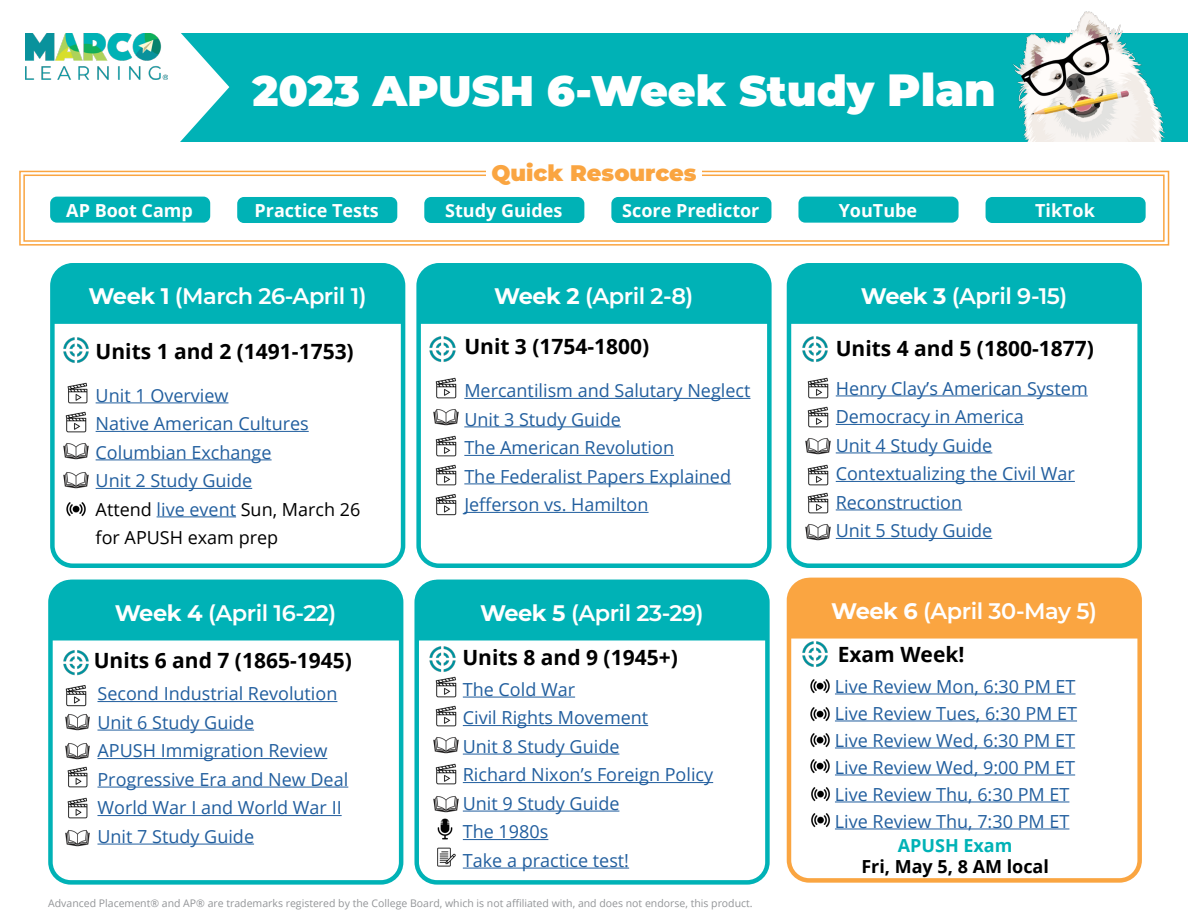
<style>
.page{position:relative;width:1188px;height:918px;background:#fff}
.page>*{position:absolute;margin:0;border:0;box-sizing:border-box;transform-origin:0 0}
.t1{font:900 42.75px "Montserrat";color:#fff}
.t2{font:600 22.5px "Montserrat";letter-spacing:-.02em;color:#fff}
.t3{font:900 22.5px "Montserrat";color:#faa541}
.t4{font:700 21px "Open Sans";color:#000}
.t5{font:18px/28.5px "Open Sans";color:#215e9e}
.t6{font:700 18px "Open Sans";color:#fff}
.t7{font:700 18px "Open Sans";color:#000}
.t8{font:700 18px "Open Sans";color:#00b2b6}
.t9{font:10.5px "Open Sans";color:#939598}
.s1{font-size:45.15px}
.s2{font-weight:700}
.s3{color:#000}
</style>
<div class="page">
<div style="left:179px;top:33px;width:1009px;height:108px;background:#00b2b6"></div>
<div style="left:50px;top:263px;width:355px;height:305px;border:4px solid #00b2b6;border-radius:20px"></div>
<div style="left:50px;top:263px;width:356px;height:63px;background:#00b2b6"></div>
<img style="left:63px;top:337px;width:26px;height:26px">
<div style="left:416px;top:263px;width:356px;height:305px;border:4px solid #00b2b6;border-radius:20px"></div>
<div style="left:416px;top:263px;width:356px;height:63px;background:#00b2b6"></div>
<img style="left:429px;top:336px;width:27px;height:26px">
<div style="left:787px;top:263px;width:355px;height:305px;border:4px solid #00b2b6;border-radius:20px"></div>
<div style="left:786px;top:263px;width:356px;height:63px;background:#00b2b6"></div>
<img style="left:802px;top:336px;width:26px;height:26px">
<div style="left:48px;top:580px;width:355px;height:305px;border:4px solid #00b2b6;border-radius:20px"></div>
<svg style="left:48px;top:579px;width:356px;height:64px;background:#0eb6ba"></svg>
<img style="left:63px;top:650px;width:26px;height:26px">
<div style="left:414px;top:580px;width:356px;height:305px;border:4px solid #00b2b6;border-radius:20px"></div>
<svg style="left:414px;top:579px;width:356px;height:64px;background:#0db6b9"></svg>
<img style="left:426px;top:640px;width:33px;height:32px">
<div style="left:787px;top:578px;width:355px;height:305px;border:4px solid #faa541;border-radius:20px"></div>
<svg style="left:786px;top:577px;width:356px;height:64px;background:#faa94b"></svg>
<img style="left:1013px;top:11px;width:152px;height:130px">
<hr style="left:96px;top:402px;width:132px;height:1px;background:#215e9e">
<hr style="left:96px;top:431px;width:213px;height:1px;background:#215e9e">
<hr style="left:96px;top:459px;width:176px;height:1px;background:#215e9e">
<hr style="left:96px;top:488px;width:156px;height:1px;background:#215e9e">
<hr style="left:157px;top:516px;width:79px;height:1px;background:#215e9e">
<hr style="left:464px;top:398px;width:287px;height:1px;background:#215e9e">
<hr style="left:464px;top:426px;width:157px;height:1px;background:#215e9e">
<hr style="left:464px;top:455px;width:210px;height:1px;background:#215e9e">
<hr style="left:464px;top:483px;width:267px;height:1px;background:#215e9e">
<hr style="left:464px;top:512px;width:185px;height:1px;background:#215e9e">
<hr style="left:836px;top:395px;width:252px;height:1px;background:#215e9e">
<hr style="left:836px;top:424px;width:188px;height:1px;background:#215e9e">
<hr style="left:836px;top:452px;width:156px;height:1px;background:#215e9e">
<hr style="left:836px;top:481px;width:239px;height:1px;background:#215e9e">
<hr style="left:836px;top:509px;width:126px;height:1px;background:#215e9e">
<hr style="left:836px;top:538px;width:156px;height:1px;background:#215e9e">
<img style="left:67px;top:382px;width:21px;height:22px">
<img style="left:63px;top:411px;width:26px;height:106px">
<img style="left:433px;top:377px;width:26px;height:139px">
<img style="left:805px;top:377px;width:26px;height:109px">
<img style="left:805px;top:492px;width:26px;height:49px">
<hr style="left:97px;top:701px;width:240px;height:1px;background:#215e9e">
<hr style="left:97px;top:730px;width:157px;height:1px;background:#215e9e">
<hr style="left:97px;top:758px;width:230px;height:1px;background:#215e9e">
<hr style="left:97px;top:787px;width:251px;height:1px;background:#215e9e">
<hr style="left:97px;top:815px;width:245px;height:1px;background:#215e9e">
<hr style="left:97px;top:844px;width:157px;height:1px;background:#215e9e">
<img style="left:65px;top:685px;width:22px;height:22px">
<img style="left:65px;top:714px;width:25px;height:46px">
<img style="left:65px;top:766px;width:25px;height:81px">
<hr style="left:463px;top:697px;width:112px;height:1px;background:#215e9e">
<hr style="left:463px;top:725px;width:185px;height:1px;background:#215e9e">
<hr style="left:463px;top:754px;width:156px;height:1px;background:#215e9e">
<hr style="left:463px;top:782px;width:250px;height:1px;background:#215e9e">
<hr style="left:463px;top:811px;width:156px;height:1px;background:#215e9e">
<hr style="left:463px;top:839px;width:85px;height:1px;background:#215e9e">
<hr style="left:463px;top:868px;width:166px;height:1px;background:#215e9e">
<img style="left:433px;top:676px;width:26px;height:137px">
<img style="left:437px;top:818px;width:16px;height:22px">
<img style="left:437px;top:847px;width:19px;height:20px">
<hr style="left:835px;top:694px;width:241px;height:1px;background:#215e9e">
<hr style="left:835px;top:721px;width:242px;height:1px;background:#215e9e">
<hr style="left:835px;top:748px;width:240px;height:1px;background:#215e9e">
<hr style="left:835px;top:775px;width:240px;height:1px;background:#215e9e">
<hr style="left:835px;top:802px;width:234px;height:1px;background:#215e9e">
<hr style="left:835px;top:829px;width:234px;height:1px;background:#215e9e">
<img style="left:26px;top:33px;width:142px;height:47px">
<svg style="left:179px;top:33px;width:50px;height:109px"></svg>
<img style="left:810px;top:679px;width:20px;height:43px">
<div style="left:19px;top:171px;width:1150px;height:75px;border:2px solid #faa541"></div>
<img style="left:810px;top:733px;width:20px;height:15px">
<img style="left:810px;top:759px;width:20px;height:43px">
<img style="left:811px;top:813px;width:19px;height:15px">
<div style="left:23px;top:175px;width:1142px;height:67px;border:2px solid #faa541"></div>
<div style="left:50px;top:197px;width:160px;height:26px;background:#00b2b6;border-radius:7px"></div>
<div style="left:798px;top:197px;width:161px;height:26px;background:#00b2b6;border-radius:7px"></div>
<div style="left:237px;top:197px;width:160px;height:26px;background:#00b2b6;border-radius:7px"></div>
<div style="left:424px;top:197px;width:160px;height:26px;background:#00b2b6;border-radius:7px"></div>
<div style="left:611px;top:197px;width:160px;height:26px;background:#00b2b6;border-radius:7px"></div>
<div style="left:986px;top:197px;width:160px;height:26px;background:#00b2b6;border-radius:7px"></div>
<div style="left:486px;top:151px;width:216px;height:36px;background:#fff"></div>
<img style="left:799px;top:636px;width:32px;height:31px">
<h1 class="t1" style="left:253px;top:59px;width:745px">2023 APUSH 6-Week Study <span class="s1">Plan</span></h1>
<p class="t3" style="left:491px;top:156px;width:207px">Quick Resources</p>
<p class="t6" style="left:66px;top:197px;width:128px">AP Boot Camp</p>
<p class="t6" style="left:255px;top:198px;width:126px">Practice Tests</p>
<p class="t6" style="left:445px;top:198px;width:119px">Study Guides</p>
<p class="t6" style="left:622px;top:198px;width:139px">Score Predictor</p>
<p class="t6" style="left:839px;top:197px;width:80px">YouTube</p>
<p class="t6" style="left:1035px;top:198px;width:61px">TikTok</p>
<p class="t2" style="left:88px;top:280px;width:280px"><span class="s2">Week 1</span> (March 26-April 1)</p>
<p class="t4" style="left:96px;top:336px;width:260px">Units 1 and 2 (1491-1753)</p>
<p class="t2" style="left:494px;top:280px;width:201px"><span class="s2">Week 2</span> (April 2-8)</p>
<p class="t4" style="left:464px;top:332px;width:187px">Unit 3 (1754-1800)</p>
<p class="t2" style="left:861px;top:280px;width:208px"><span class="s2">Week 3</span> (April 9-15)</p>
<p class="t4" style="left:836px;top:333px;width:260px">Units 4 and 5 (1800-1877)</p>
<p class="t5" style="left:96px;top:380px;width:266px">Unit 1 Overview<br>Native American Cultures<br>Columbian Exchange<br>Unit 2 Study Guide<br><span class="s3">Attend</span> live event <span class="s3">Sun, March 26 for APUSH exam prep</span></p>
<p class="t5" style="left:464px;top:376px;width:288px">Mercantilism and Salutary Neglect<br>Unit 3 Study Guide<br>The American Revolution<br>The Federalist Papers Explained<br>Jefferson vs. Hamilton</p>
<p class="t5" style="left:836px;top:373px;width:254px">Henry Clay’s American System<br>Democracy in America<br>Unit 4 Study Guide<br>Contextualizing the Civil War<br>Reconstruction<br>Unit 5 Study Guide</p>
<p class="t2" style="left:115px;top:597px;width:223px"><span class="s2">Week 4</span> (April 16-22)</p>
<p class="t4" style="left:94px;top:646px;width:260px">Units 6 and 7 (1865-1945)</p>
<p class="t2" style="left:480px;top:597px;width:225px"><span class="s2">Week 5</span> (April 23-29)</p>
<p class="t4" style="left:462px;top:643px;width:217px">Units 8 and 9 (1945+)</p>
<p class="t2" style="left:831px;top:595px;width:267px"><span class="s2">Week 6</span> (April 30-May 5)</p>
<p class="t4" style="left:838px;top:639px;width:128px">Exam Week!</p>
<p class="t5" style="left:97px;top:679px;width:252px">Second Industrial Revolution<br>Unit 6 Study Guide<br>APUSH Immigration Review<br>Progressive Era and New Deal<br>World War I and World War II<br>Unit 7 Study Guide</p>
<p class="t5" style="left:463px;top:674px;width:252px">The Cold War<br>Civil Rights Movement<br>Unit 8 Study Guide<br>Richard Nixon’s Foreign Policy<br>Unit 9 Study Guide<br>The 1980s<br>Take a practice test!</p>
<p class="t5" style="left:835px;top:672px;width:244px;line-height:27px">Live Review Mon, 6:30 PM ET<br>Live Review Tues, 6:30 PM ET<br>Live Review Wed, 6:30 PM ET<br>Live Review Wed, 9:00 PM ET<br>Live Review Thu, 6:30 PM ET<br>Live Review Thu, 7:30 PM ET</p>
<p class="t8" style="left:898px;top:833px;width:116px">APUSH Exam</p>
<p class="t7" style="left:861px;top:854px;width:189px">Fri, May 5, 8 AM local</p>
<p class="t9" style="left:48px;top:896px;width:706px">Advanced Placement® and AP® are trademarks registered by the College Board, which is not affiliated with, and does not endorse, this product.</p>
</div>
